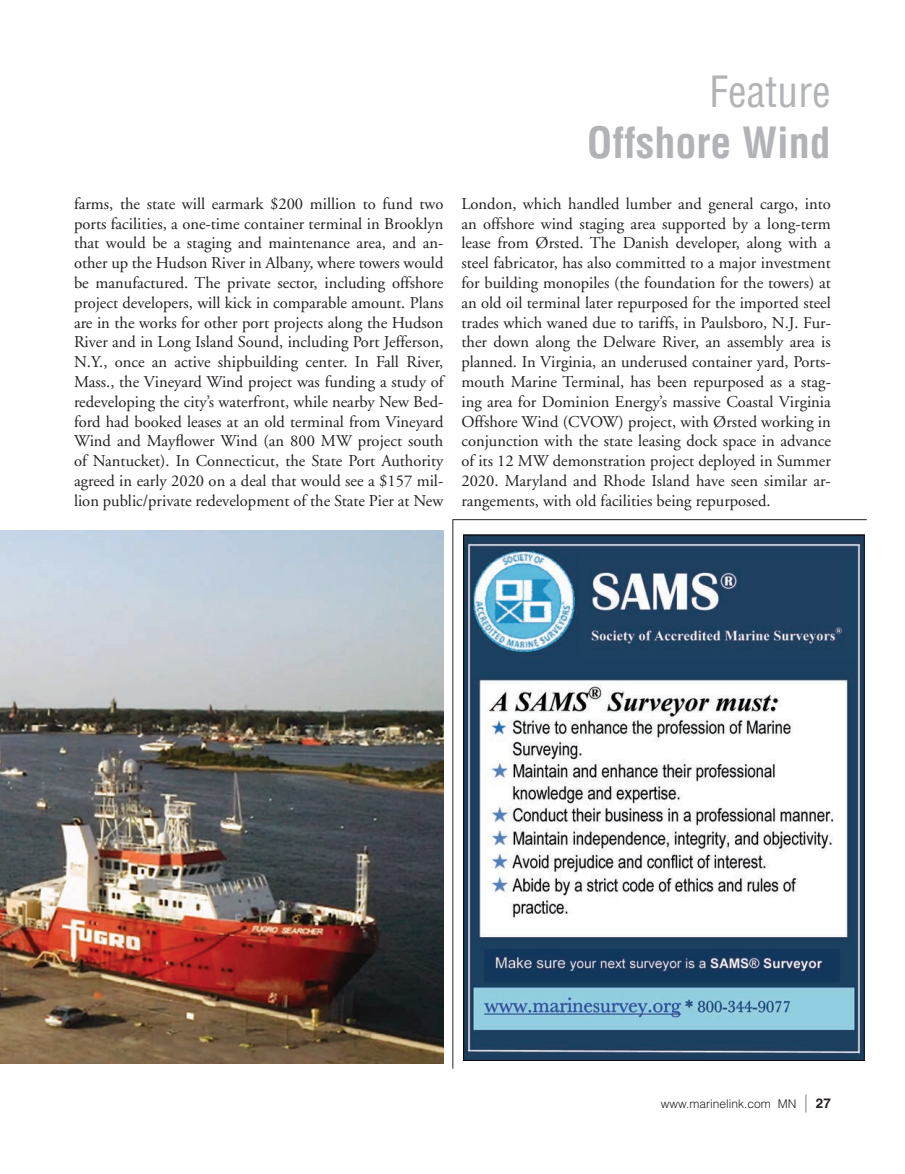
<style>
.page{position:relative;width:905px;height:1174px;background:#fff}
.page>*{position:absolute;margin:0;border:0;box-sizing:border-box;transform-origin:0 0}
.t1{font:700 condensed 42px/50.4px "Helvetica";color:#b2b3b7;text-align:right}
.t2{font:16.5px/19.8px "Adobe Garamond";color:#231f20;text-align:justify}
.t3{font:300 12px "Helvetica";color:#231f20}
.s1{font-weight:400}
.s2{font-weight:400;font-stretch:condensed;font-size:18px;color:#939598}
.s3{font-weight:700;font-size:13.5px}
</style>
<div class="page">
<hr style="left:452px;top:519px;width:414px;height:1px;background:#231f20">
<hr style="left:452px;top:519px;width:1px;height:550px;background:#231f20">
<img style="left:463px;top:535px;width:400px;height:526px">
<img style="left:0;top:531px;width:443px;height:532px">
<p class="t1" style="left:586px;top:67px;width:245px"><span class="s1">Feature<br></span>Offshore Wind</p>
<p class="t2" style="left:74px;top:194px;width:371px">farms, the state will earmark $200 million to fund two ports facilities, a one-time container terminal in Brooklyn that would be a staging and maintenance area, and an&shy;other up the Hudson River in Albany, where towers would be manufactured. The private sector, including offshore project developers, will kick in comparable amount. Plans are in the works for other port projects along the Hudson River and in Long Island Sound, including Port Jefferson, N.Y., once an active shipbuilding center. In Fall River, Mass., the Vineyard Wind project was funding a study of redeveloping the city’s waterfront, while nearby New Bed&shy;ford had booked leases at an old terminal from Vineyard Wind and Mayflower Wind (an 800 MW project south of Nantucket). In Connecticut, the State Port Authority agreed in early 2020 on a deal that would see a $157 mil&shy;lion public/private redevelopment of the State Pier at New</p>
<p class="t2" style="left:461px;top:194px;width:371px">London, which handled lumber and general cargo, into an offshore wind staging area supported by a long-term lease from Ørsted. The Danish developer, along with a steel fabricator, has also committed to a major investment for building monopiles (the foundation for the towers) at an old oil terminal later repurposed for the imported steel trades which waned due to tariffs, in Paulsboro, N.J. Fur&shy;ther down along the Delware River, an assembly area is planned. In Virginia, an underused container yard, Ports&shy;mouth Marine Terminal, has been repurposed as a stag&shy;ing area for Dominion Energy’s massive Coastal Virginia Offshore Wind (CVOW) project, with Ørsted working in conjunction with the state leasing dock space in advance of its 12 MW demonstration project deployed in Summer 2020. Maryland and Rhode Island have seen similar ar&shy;rangements, with old facilities being repurposed.</p>
<p class="t3" style="left:660px;top:1096px;width:171px">www.marinelink.com MN <span class="s2">|</span> <span class="s3">27</span></p>
</div>
